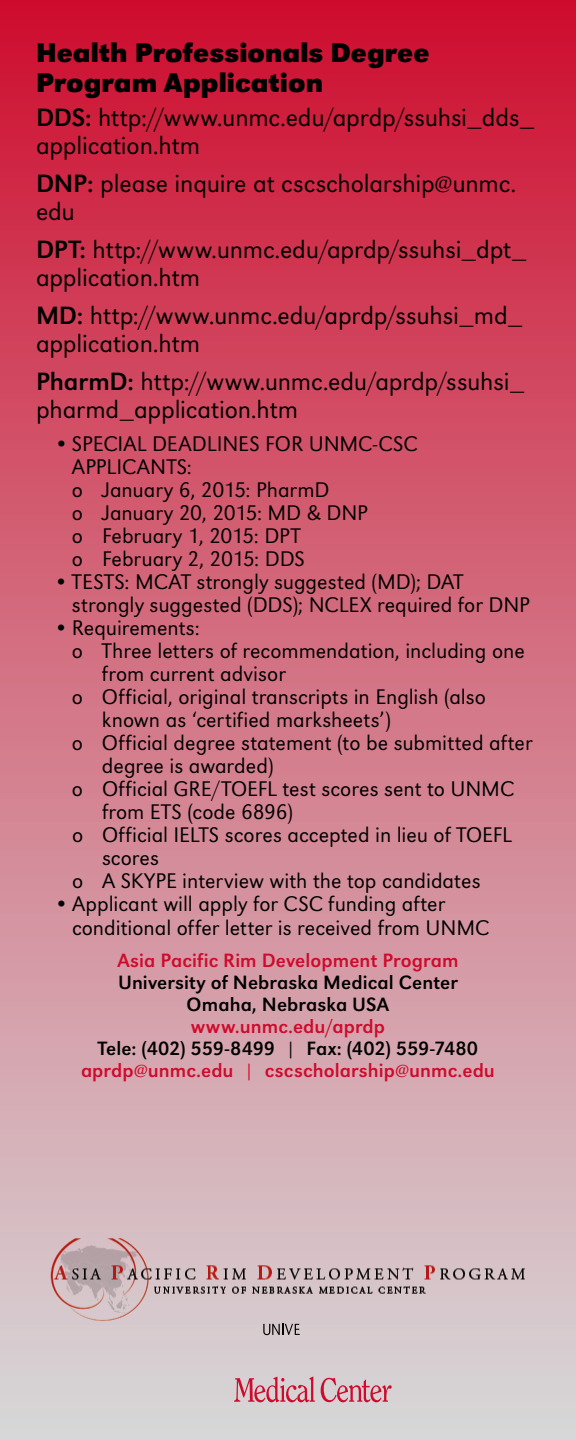
<style>
.page{position:relative;width:576px;height:1440px;background:#fff}
.page>*{position:absolute;margin:0;border:0;box-sizing:border-box;transform-origin:0 0}
.t1{font:700 28px/30px "URW Grotesk";color:#000}
.t2{font:300 26px/28px "URW Grotesk";letter-spacing:-.005em;color:#000}
.t3{font:300 22px/23px "URW Grotesk";color:#000}
.t4{font:20px "URW Grotesk";letter-spacing:.005em;color:#cf0a2c}
.t5{font:20px/22px "URW Grotesk";letter-spacing:.005em;color:#000;text-align:center}
.s1{font-weight:400}
</style>
<div class="page">
<div style="left:0;top:0;width:576px;height:1440px;background:linear-gradient(to bottom,#cf1132,#d8dddd)"></div>
<img style="left:16px;top:1231px;width:549px;height:92px">
<svg style="left:234px;top:1376px;width:81px;height:26px;background:#d396a1"></svg>
<svg style="left:321px;top:1378px;width:71px;height:24px;background:#d49aa5"></svg>
<svg style="left:263px;top:1324px;width:37px;height:11px"></svg>
<p class="t1" style="left:36px;top:38px;width:395px">Health Professionals Degree<br>Program Application</p>
<p class="t2" style="left:36px;top:104px;width:500px"><span class="s1">DDS:</span> http://www.unmc.edu/aprdp/ssuhsi_dds_ application.htm</p>
<p class="t2" style="left:36px;top:170px;width:482px"><span class="s1">DNP:</span> please inquire at cscscholarship@unmc. edu</p>
<p class="t2" style="left:36px;top:236px;width:492px"><span class="s1">DPT:</span> http://www.unmc.edu/aprdp/ssuhsi_dpt_ application.htm</p>
<p class="t2" style="left:36px;top:302px;width:488px"><span class="s1">MD:</span> http://www.unmc.edu/aprdp/ssuhsi_md_ application.htm</p>
<p class="t2" style="left:36px;top:368px;width:490px"><span class="s1">PharmD:</span> http://www.unmc.edu/aprdp/ssuhsi_ pharmd_application.htm</p>
<p class="t3" style="left:72px;top:433px;width:347px;text-indent:-18px">•SPECIAL DEADLINES FOR UNMC-CSC<br>APPLICANTS:<br>o January 6, 2015: PharmD<br>o January 20, 2015: MD &amp; DNP<br>o February 1, 2015: DPT<br>o February 2, 2015: DDS</p>
<p class="t3" style="left:72px;top:570px;width:459px;text-indent:-18px">•TESTS: MCAT strongly suggested (MD); DAT strongly suggested (DDS); NCLEX required for DNP</p>
<p class="t3" style="left:54px;top:616px;width:147px">•Requirements:</p>
<p class="t3" style="left:72px;top:639px;width:454px">o Three letters of recommendation, including one</p>
<p class="t3" style="left:102px;top:662px;width:185px">from current advisor</p>
<p class="t3" style="left:72px;top:685px;width:415px">o Official, original transcripts in English (also</p>
<p class="t3" style="left:102px;top:708px;width:290px">known as ‘certified marksheets’)</p>
<p class="t3" style="left:72px;top:731px;width:462px">o Official degree statement (to be submitted after</p>
<p class="t3" style="left:102px;top:754px;width:173px">degree is awarded)</p>
<p class="t3" style="left:72px;top:777px;width:444px">o Official GRE/TOEFL test scores sent to UNMC</p>
<p class="t3" style="left:102px;top:800px;width:193px">from ETS (code 6896)</p>
<p class="t3" style="left:72px;top:823px;width:442px">o Official IELTS scores accepted in lieu of TOEFL</p>
<p class="t3" style="left:102px;top:846px;width:59px">scores</p>
<p class="t3" style="left:72px;top:869px;width:410px">o A SKYPE interview with the top candidates</p>
<p class="t3" style="left:72px;top:892px;width:419px;line-height:24px;text-indent:-18px">•Applicant will apply for CSC funding after conditional offer letter is received from UNMC</p>
<p class="t4" style="left:117px;top:949px;width:343px">Asia Pacific Rim Development Program</p>
<p class="t5" style="left:118px;top:972px;width:341px">University of Nebraska Medical Center<br>Omaha, Nebraska USA</p>
<p class="t4" style="left:191px;top:1015px;width:196px">www.unmc.edu/aprdp</p>
<p class="t5" style="left:98px;top:1038px;width:382px">Tele: (402) 559-8499 | Fax: (402) 559-7480</p>
<p class="t4" style="left:81px;top:1059px;width:415px">aprdp@unmc.edu | cscscholarship@unmc.edu</p>
</div>
